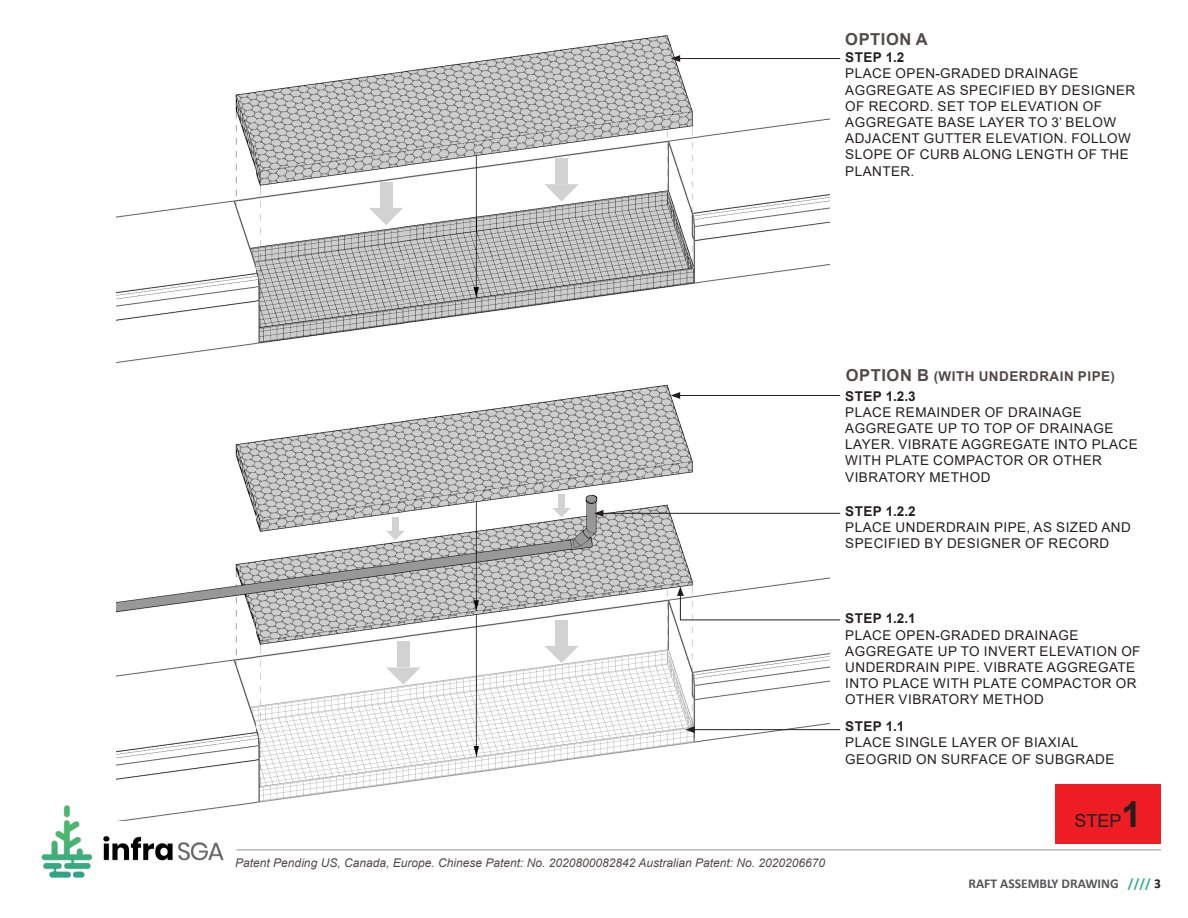
<style>
.page{position:relative;width:1188px;height:918px;background:#fff}
.page>*{position:absolute;margin:0;border:0;box-sizing:border-box;transform-origin:0 0}
.t1{font:18px "Arial";color:#231f20}
.LABEL{font:700 16.5px "Arial";letter-spacing:.035em;color:#524a47}
.LABEL-2{font:13.5px/16.2px "Arial";letter-spacing:.035em;color:#231f20}
.LABEL-3{font:700 13.5px "Arial";letter-spacing:.035em;color:#231f20}
.LABEL-4{font:700 13.5px "Arial";letter-spacing:.035em;color:#524a47}
.t2{font:700 13.5px "Calibri";color:#57585a}
.t3{font:italic 12px "Arial";color:#524a47}
.s1{font-size:16.5px}
.s2{font-weight:700;font-size:36px}
.s3{color:#37ab80}
.s4{color:#231f20}
</style>
<div class="page">
<img style="left:117px;top:35px;width:712px;height:773px">
<div style="left:1055px;top:785px;width:106px;height:59px;background:#ee1d23"></div>
<img style="left:41px;top:803px;width:184px;height:75px">
<hr style="left:237px;top:849px;width:924px;height:1px;background:#939598">
<svg style="left:369px;top:208px;width:34px;height:17px"></svg>
<div style="left:380px;top:182px;width:13px;height:26px;background:#d2d2d2"></div>
<svg style="left:386px;top:667px;width:35px;height:18px"></svg>
<div style="left:397px;top:642px;width:13px;height:25px;background:#d2d2d2"></div>
<svg style="left:544px;top:646px;width:35px;height:17px"></svg>
<div style="left:555px;top:620px;width:13px;height:26px;background:#d2d2d2"></div>
<svg style="left:386px;top:531px;width:19px;height:9px"></svg>
<div style="left:392px;top:517px;width:7px;height:14px;background:#d2d2d2"></div>
<svg style="left:552px;top:508px;width:19px;height:9px"></svg>
<div style="left:558px;top:494px;width:7px;height:14px;background:#d2d2d2"></div>
<svg style="left:544px;top:184px;width:35px;height:17px"></svg>
<div style="left:555px;top:158px;width:13px;height:26px;background:#d2d2d2"></div>
<hr style="left:678px;top:58px;width:162px;height:1px;background:#231f20">
<svg style="left:671px;top:55px;width:9px;height:7px"></svg>
<hr style="left:692px;top:729px;width:148px;height:1px;background:#231f20">
<svg style="left:685px;top:726px;width:10px;height:7px"></svg>
<hr style="left:678px;top:395px;width:162px;height:1px;background:#231f20">
<svg style="left:671px;top:392px;width:9px;height:7px"></svg>
<hr style="left:601px;top:513px;width:239px;height:1px;background:#231f20">
<svg style="left:594px;top:510px;width:9px;height:7px"></svg>
<svg style="left:677px;top:586px;width:164px;height:35px"></svg>
<p class="LABEL" style="left:845px;top:27px;width:84px">OPTION A</p>
<p class="LABEL-3" style="left:845px;top:48px;width:61px">STEP 1.2</p>
<p class="LABEL-2" style="left:845px;top:65px;width:292px">PLACE OPEN-GRADED DRAINAGE<br>AGGREGATE AS SPECIFIED BY DESIGNER<br>OF RECORD. SET TOP ELEVATION OF<br>AGGREGATE BASE LAYER TO 3’ BELOW<br>ADJACENT GUTTER ELEVATION. FOLLOW<br>SLOPE OF CURB ALONG LENGTH OF THE<br>PLANTER.</p>
<p class="LABEL-4" style="left:846px;top:367px;width:271px"><span class="s1">OPTION B</span> (WITH UNDERDRAIN PIPE)</p>
<p class="LABEL-3" style="left:845px;top:386px;width:72px">STEP 1.2.3</p>
<p class="LABEL-2" style="left:845px;top:404px;width:294px">PLACE REMAINDER OF DRAINAGE<br>AGGREGATE UP TO TOP OF DRAINAGE<br>LAYER. VIBRATE AGGREGATE INTO PLACE<br>WITH PLATE COMPACTOR OR OTHER<br>VIBRATORY METHOD</p>
<p class="LABEL-3" style="left:845px;top:502px;width:72px">STEP 1.2.2</p>
<p class="LABEL-2" style="left:845px;top:519px;width:287px">PLACE UNDERDRAIN PIPE, AS SIZED AND<br>SPECIFIED BY DESIGNER OF RECORD</p>
<p class="t3" style="left:235px;top:855px;width:591px">Patent Pending US, Canada, Europe. Chinese Patent: No. 2020800082842 Australian Patent: No. 2020206670</p>
<p class="LABEL-3" style="left:845px;top:609px;width:72px">STEP 1.2.1</p>
<p class="LABEL-2" style="left:845px;top:627px;width:297px">PLACE OPEN-GRADED DRAINAGE<br>AGGREGATE UP TO INVERT ELEVATION OF<br>UNDERDRAIN PIPE. VIBRATE AGGREGATE<br>INTO PLACE WITH PLATE COMPACTOR OR<br>OTHER VIBRATORY METHOD</p>
<p class="LABEL-3" style="left:845px;top:717px;width:61px">STEP 1.1</p>
<p class="LABEL-2" style="left:845px;top:734px;width:271px">PLACE SINGLE LAYER OF BIAXIAL<br>GEOGRID ON SURFACE OF SUBGRADE</p>
<p class="t1" style="left:1075px;top:809px;width:69px">STEP<span class="s2">1</span></p>
<p class="t2" style="left:968px;top:874px;width:194px">RAFT ASSEMBLY DRAWING <span class="s3">////</span> <span class="s4">3</span></p>
</div>
